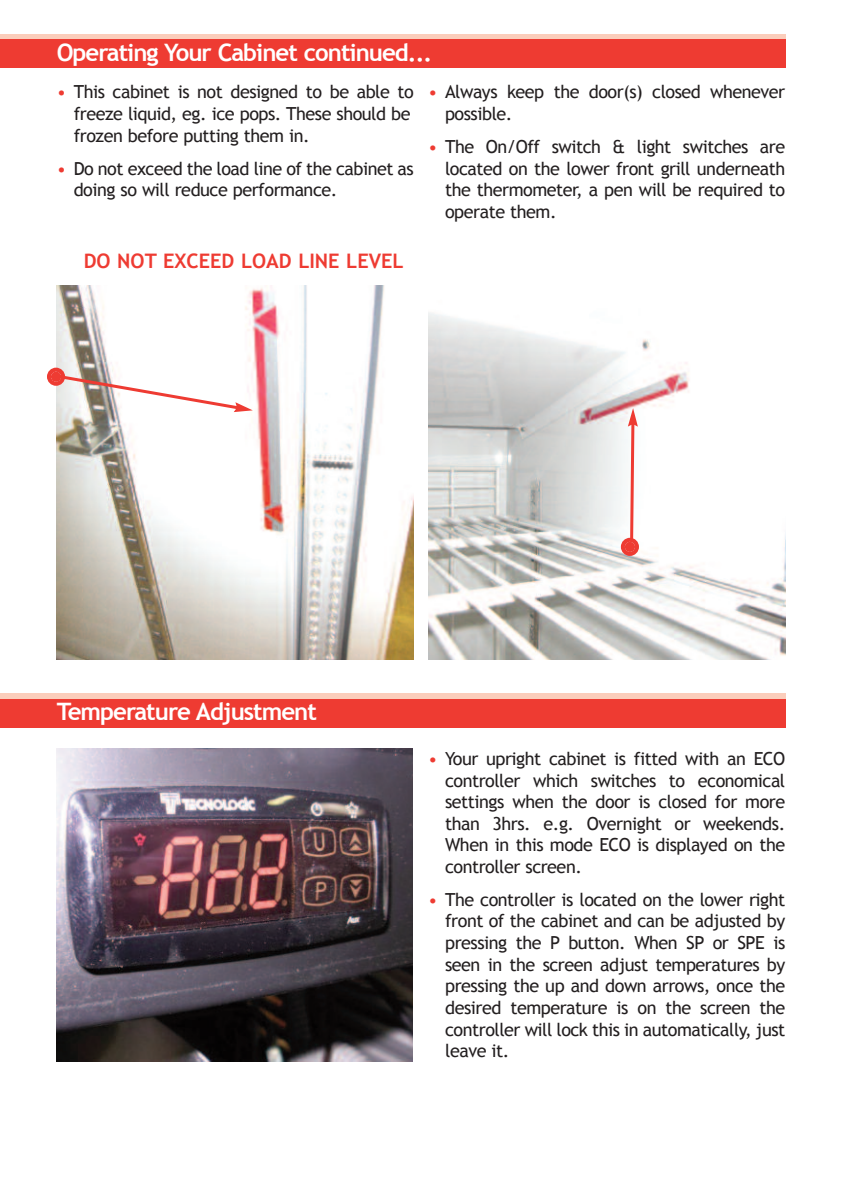
<style>
.page{position:relative;width:842px;height:1191px;background:#fff}
.page>*{position:absolute;margin:0;border:0;box-sizing:border-box;transform-origin:0 0}
.t1{font:700 24px "Trebuchet MS";letter-spacing:-.04em;color:#fff}
.t2{font:700 20px "Trebuchet MS";color:#ee3b32}
.t3{font:18px/21.6px "Trebuchet MS";letter-spacing:-.025em;color:#231f20}
.s1{color:#ee3b32}
</style>
<div class="page">
<div style="left:0;top:34px;width:785px;height:6px;background:#fbcdbb"></div>
<div style="left:0;top:40px;width:785px;height:28px;background:#ee3b32"></div>
<div style="left:0;top:693px;width:785px;height:6px;background:#fbcdbb"></div>
<div style="left:0;top:699px;width:785px;height:28px;background:#ee3b32"></div>
<img style="left:57px;top:285px;width:357px;height:375px">
<img style="left:428px;top:312px;width:357px;height:348px">
<svg style="left:621px;top:408px;width:18px;height:148px"></svg>
<svg style="left:47px;top:368px;width:206px;height:44px"></svg>
<img style="left:57px;top:749px;width:355px;height:312px">
<h1 class="t1" style="left:57px;top:38px;width:377px">Operating Your Cabinet continued...</h1>
<p class="t3" style="left:74px;top:81px;width:342px;text-indent:-17px"><span class="s1">•</span> This cabinet is not designed to be able to freeze liquid, eg. ice pops. These should be frozen before putting them in.</p>
<p class="t3" style="left:74px;top:157px;width:342px;text-indent:-17px"><span class="s1">•</span> Do not exceed the load line of the cabinet as doing so will reduce performance.</p>
<p class="t2" style="left:84px;top:249px;width:321px">DO NOT EXCEED LOAD LINE LEVEL</p>
<p class="t3" style="left:445px;top:81px;width:342px;text-indent:-17px"><span class="s1">•</span> Always keep the door(s) closed whenever possible.</p>
<p class="t3" style="left:445px;top:136px;width:342px;text-align:justify;text-indent:-17px"><span class="s1">•</span> The On/Off switch &amp; light switches are located on the lower front grill underneath the thermometer, a pen will be required to operate them.</p>
<h1 class="t1" style="left:57px;top:698px;width:262px">Temperature Adjustment</h1>
<p class="t3" style="left:445px;top:747px;width:342px;text-align:justify;text-indent:-17px"><span class="s1">•</span> Your upright cabinet is fitted with an ECO controller which switches to economical settings when the door is closed for more than 3hrs. e.g. Overnight or weekends.<br>When in this mode ECO is displayed on the controller screen.</p>
<p class="t3" style="left:445px;top:888px;width:342px;text-align:justify;text-indent:-17px"><span class="s1">•</span> The controller is located on the lower right front of the cabinet and can be adjusted by pressing the P button. When SP or SPE is seen in the screen adjust temperatures by pressing the up and down arrows, once the desired temperature is on the screen the controller will lock this in automatically, just leave it.</p>
</div>
